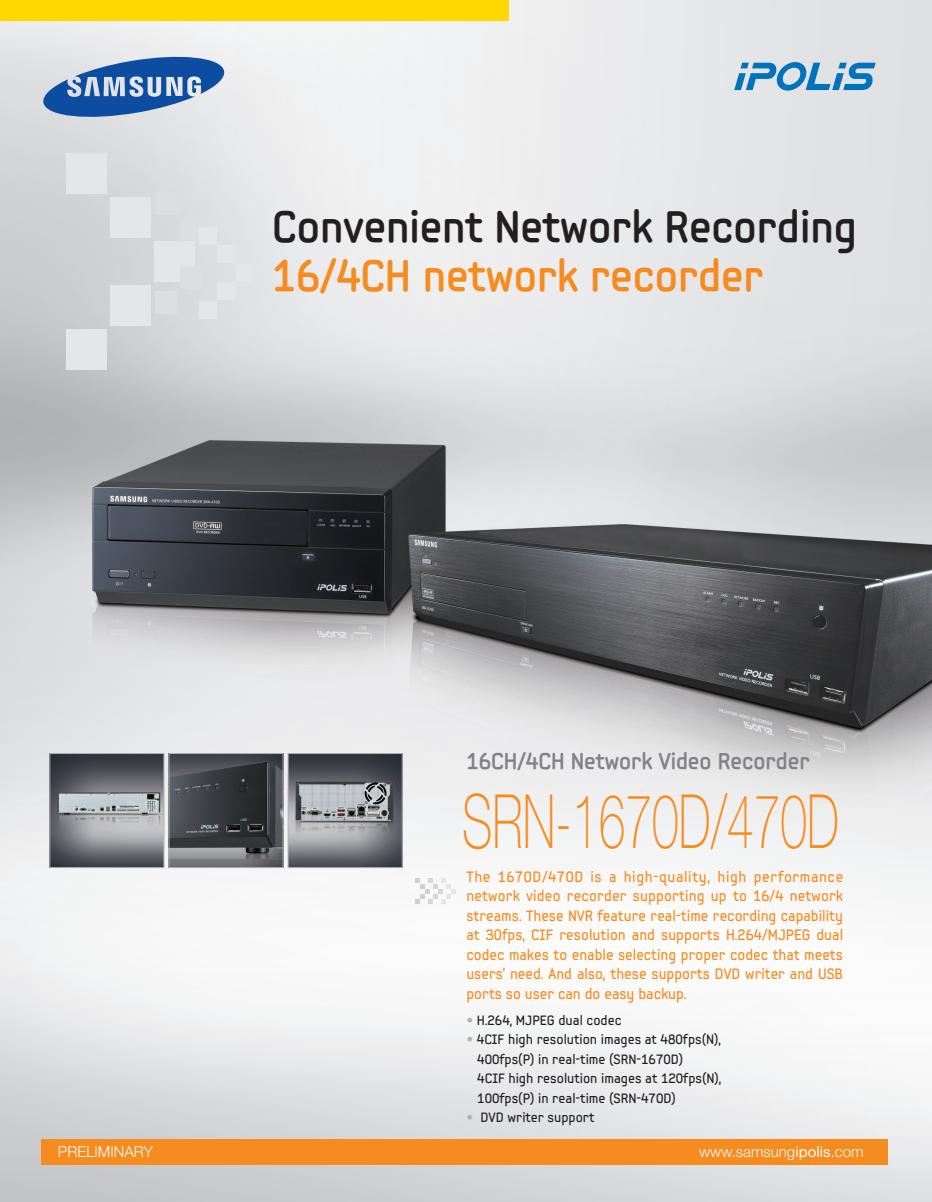
<style>
.page{position:relative;width:932px;height:1202px;background:#fff}
.page>*{position:absolute;margin:0;border:0;box-sizing:border-box;transform-origin:0 0}
.t1{font:100 75px "Helvetica Neue";color:#f68b1f;scale:.64 1}
.t2{font:700 43.5px/49.5px "Samsung Imagination Modern";color:#231f20}
.t3{font:700 22.5px "Samsung Imagination Modern";color:#808285}
.t4{font:15px/19.5px "Samsung Imagination Modern";color:#f68b1f;text-align:justify}
.t5{font:300 15px "Helvetica Neue";color:#fff}
.t6{font:13.5px "Samsung Imagination Modern";color:#231f20}
.s1{color:#f68b1f}
.s2{font-family:"Helvetica Neue";font-weight:300;color:#b2b3b7}
.s3{font-weight:400}
</style>
<div class="page">
<img style="left:0;top:0;width:931px;height:1202px">
<svg style="left:415px;top:879px;width:40px;height:24px"></svg>
<div style="left:66px;top:153px;width:41px;height:41px;background:#e5e6e8"></div>
<div style="left:110px;top:197px;width:41px;height:41px;background:#e5e6e8"></div>
<div style="left:154px;top:241px;width:41px;height:41px;background:#e5e6e8"></div>
<div style="left:110px;top:285px;width:41px;height:41px;background:#e5e6e8"></div>
<div style="left:66px;top:329px;width:41px;height:41px;background:#e5e6e8"></div>
<div style="left:155px;top:192px;width:23px;height:23px;background:#dddee0"></div>
<div style="left:180px;top:217px;width:23px;height:23px;background:#dddee0"></div>
<div style="left:204px;top:242px;width:23px;height:22px;background:#dddee0"></div>
<div style="left:180px;top:266px;width:23px;height:23px;background:#dddee0"></div>
<div style="left:155px;top:291px;width:23px;height:23px;background:#dddee0"></div>
<div style="left:199px;top:227px;width:17px;height:17px;background:#e5e6e8"></div>
<div style="left:217px;top:246px;width:18px;height:17px;background:#e5e6e8"></div>
<div style="left:236px;top:264px;width:17px;height:17px;background:#e5e6e8"></div>
<div style="left:217px;top:283px;width:18px;height:17px;background:#e5e6e8"></div>
<div style="left:199px;top:301px;width:17px;height:18px;background:#e5e6e8"></div>
<div style="left:41px;top:1139px;width:846px;height:26px;background:#f68b1f"></div>
<div style="left:0;top:0;width:509px;height:21px;background:#ffd801"></div>
<img style="left:51px;top:755px;width:111px;height:111px">
<div style="left:49px;top:753px;width:115px;height:115px;border:1px solid #b2b3b7"></div>
<img style="left:170px;top:755px;width:111px;height:111px">
<div style="left:168px;top:753px;width:115px;height:115px;border:1px solid #b2b3b7"></div>
<img style="left:290px;top:755px;width:110px;height:111px">
<div style="left:288px;top:753px;width:114px;height:115px;border:1px solid #b2b3b7"></div>
<svg style="left:42px;top:53px;width:183px;height:68px;background:#7b9bc4"></svg>
<svg style="left:734px;top:62px;width:141px;height:29px;background:#7cb0d2"></svg>
<svg style="left:0;top:1195px;width:8px;height:7px"></svg>
<svg style="left:924px;top:1195px;width:8px;height:7px"></svg>
<p class="t2" style="left:272px;top:202px;width:586px">Convenient Network Recording<br><span class="s1">16/4CH network recorder</span></p>
<p class="t3" style="left:466px;top:747px;width:345px">16CH/4CH Network Video Recorder</p>
<p class="t1" style="left:462px;top:778px;width:590px">SRN-1670D/470D</p>
<p class="t4" style="left:466px;top:866px;width:378px">The 1670D/470D is a high-quality, high performance network video recorder supporting up to 16/4 network streams. These NVR feature real-time recording capability at 30fps, CIF resolution and supports H.264/MJPEG dual codec makes to enable selecting proper codec that meets users' need. And also, these supports DVD writer and USB ports so user can do easy backup.</p>
<p class="t6" style="left:466px;top:1011px;width:156px"><span class="s2">•</span> H.264, MJPEG dual codec</p>
<p class="t6" style="left:466px;top:1031px;width:256px"><span class="s2">•</span> 4CIF high resolution images at 480fps(N),</p>
<p class="t6" style="left:477px;top:1050px;width:207px">400fps(P) in real-time (SRN-1670D)</p>
<p class="t6" style="left:477px;top:1070px;width:245px">4CIF high resolution images at 120fps(N),</p>
<p class="t6" style="left:477px;top:1089px;width:200px">100fps(P) in real-time (SRN-470D)</p>
<p class="t6" style="left:466px;top:1109px;width:130px"><span class="s2">•</span> DVD writer support</p>
<p class="t5" style="left:58px;top:1142px;width:96px">PRELIMINARY</p>
<p class="t5" style="left:699px;top:1142px;width:166px">www.samsung<span class="s3">ipolis</span>.com</p>
</div>
